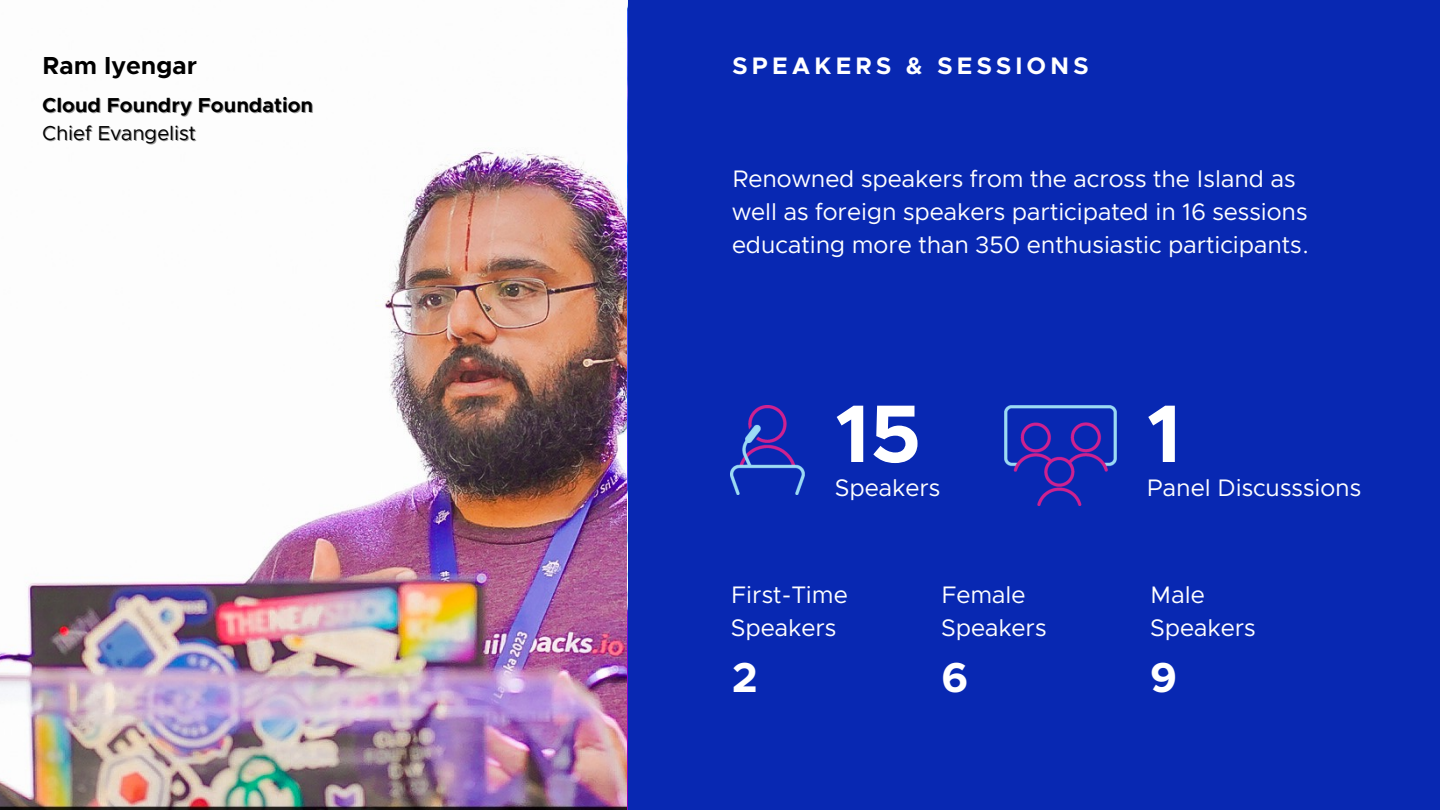
<style>
.page{position:relative;width:1440px;height:810px;background:#0828b2}
.page>*{position:absolute;margin:0;border:0;box-sizing:border-box;transform-origin:0 0}
.t1{font:700 82px "Clarity City";color:#fff}
.t2{font:700 42px "Clarity City";color:#fff}
.t3{font:700 24.8px "Clarity City";color:#000}
.t4{font:24px/33px "Clarity City";color:#fff}
.t5{font:700 24px "Clarity City";letter-spacing:.155em;color:#fff}
.t6{font:700 20.3px "Clarity City";color:#000}
.t7{font:20.3px "Clarity City";color:#000}
</style>
<div class="page">
<img style="left:731px;top:405px;width:73px;height:89px">
<img style="left:1005px;top:405px;width:112px;height:101px">
<img style="left:0;top:0;width:626px;height:810px">
<p class="t3" style="left:42px;top:54px;width:157px">Ram Iyengar</p>
<p class="t6" style="left:42px;top:96px;width:273px">Cloud Foundry Foundation</p>
<p class="t7" style="left:42px;top:124px;width:155px">Chief Evangelist</p>
<p class="t5" style="left:732px;top:55px;width:358px">SPEAKERS &amp; SESSIONS</p>
<p class="t4" style="left:732px;top:164px;width:579px">Renowned speakers from the across the Island as well as foreign speakers participated in 16 sessions educating more than 350 enthusiastic participants.</p>
<p class="t1" style="left:835px;top:397px;width:88px">15</p>
<p class="t1" style="left:1146px;top:397px;width:37px">1</p>
<p class="t4" style="left:835px;top:473px;width:107px">Speakers</p>
<p class="t4" style="left:1146px;top:473px;width:216px">Panel Discusssions</p>
<p class="t4" style="left:731px;top:579px;width:118px">First-Time<br>Speakers</p>
<p class="t4" style="left:941px;top:579px;width:86px">Female</p>
<p class="t4" style="left:941px;top:612px;width:107px">Speakers</p>
<p class="t4" style="left:1150px;top:579px;width:56px">Male</p>
<p class="t4" style="left:1150px;top:612px;width:107px">Speakers</p>
<p class="t2" style="left:732px;top:659px;width:27px">2</p>
<p class="t2" style="left:941px;top:659px;width:29px">6</p>
<p class="t2" style="left:1150px;top:659px;width:29px">9</p>
</div>
